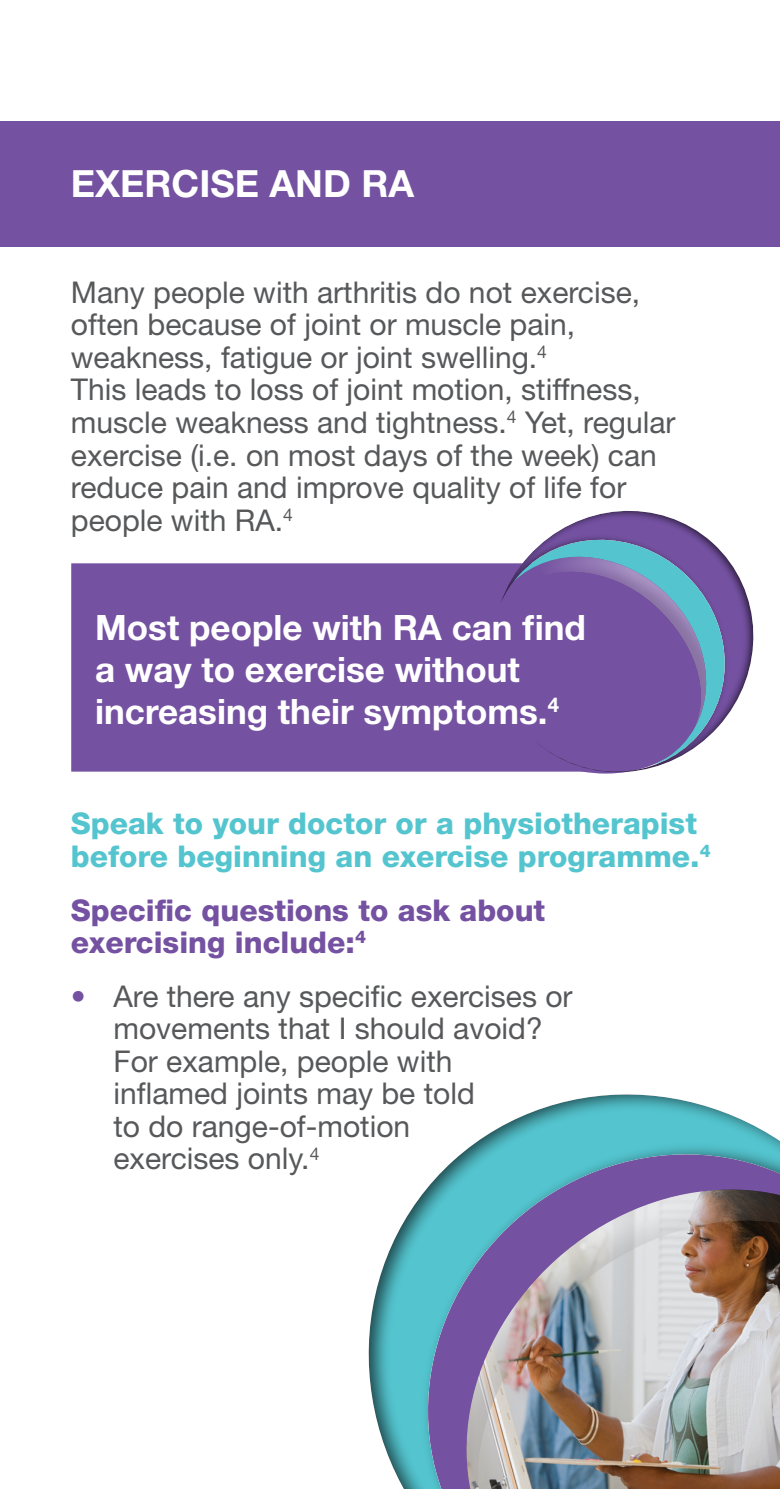
<style>
.page{position:relative;width:780px;height:1489px;background:#fff}
.page>*{position:absolute;margin:0;border:0;box-sizing:border-box;transform-origin:0 0}
.t1{font:700 37.5px "Helvetica Neue LT Pro";color:#fff}
.t2{font:700 35px/42px "Helvetica Neue LT Pro";color:#fff}
.t3{font:30px/32.5px "Helvetica Neue LT Pro";color:#57585a}
.t4{font:800 30px/32.5px "Helvetica Neue LT Pro";color:#54c5cf}
.t5{font:800 30px/32.5px "Helvetica Neue LT Pro";color:#7451a1}
.s1{color:#7451a1}
</style>
<div class="page">
<div style="left:0;top:121px;width:780px;height:126px;background:#7451a1"></div>
<img style="left:372px;top:1094px;width:408px;height:394px">
<div style="left:71px;top:563px;width:367px;height:208px;background:#7451a1"></div>
<svg style="left:442px;top:510px;width:310px;height:264px;fill:#7451a1"></svg>
<p class="t1" style="left:71px;top:160px;width:345px">EXERCISE AND RA</p>
<p class="t3" style="left:71px;top:275px;width:606px">Many people with arthritis do not exercise, often because of joint or muscle pain, weakness, fatigue or joint swelling.<sup>4<br></sup>This leads to loss of joint motion, stiffness, muscle weakness and tightness.<sup>4</sup> Yet, regular exercise (i.e. on most days of the week) can reduce pain and improve quality of life for people with RA.<sup>4</sup></p>
<p class="t2" style="left:95px;top:605px;width:492px">Most people with RA can find a way to exercise without increasing their symptoms.<sup>4</sup></p>
<p class="t4" style="left:71px;top:807px;width:641px">Speak to your doctor or a physiotherapist before beginning an exercise programme.<sup>4</sup></p>
<p class="t5" style="left:71px;top:893px;width:476px">Specific questions to ask about exercising include:<sup>4</sup></p>
<p class="t3" style="left:113px;top:979px;width:460px;text-indent:-43px"><span class="s1">•</span> Are there any specific exercises or movements that I should avoid?<br>For example, people with inflamed joints may be told<br>to do range-of-motion<br>exercises only.<sup>4</sup></p>
</div>
